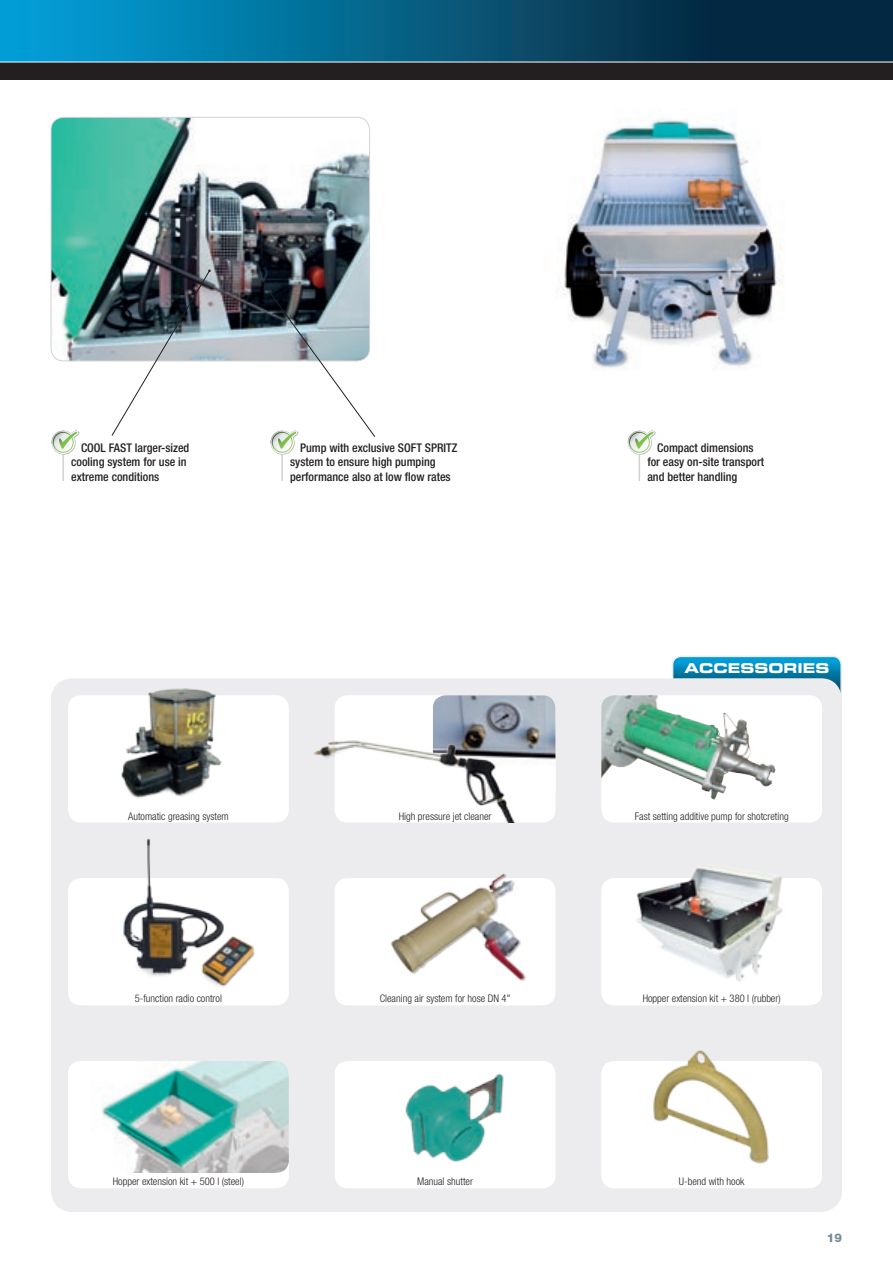
<style>
.page{position:relative;width:893px;height:1263px;background:#fff}
.page>*{position:absolute;margin:0;border:0;box-sizing:border-box;transform-origin:0 0}
.t1{font:13.5px "Eurostile LT Std Bold Ex 2";color:#fff}
.t2{font:500 condensed 12px/14.4px "Helvetica Neue LT Std";color:#231f20}
.t3{font:800 12px "Helvetica Neue LT Std";color:#738a95}
.t4{font:300 condensed 10.5px "Helvetica Neue LT Std";color:#231f20}
</style>
<div class="page">
<svg style="left:0;top:0;width:893px;height:62px;background:#065c80"></svg>
<div style="left:0;top:62px;width:893px;height:17px;background:#231f20"></div>
<hr style="left:0;top:62px;width:893px;height:1px;background:#fff">
<svg style="left:673px;top:656px;width:166px;height:32px;background:#0287b7"></svg>
<div style="left:672px;top:656px;width:170px;height:48px;border:2px solid #ececee;border-radius:9px"></div>
<div style="left:51px;top:678px;width:791px;height:534px;background:#ececee;border-radius:21px"></div>
<div style="left:335px;top:695px;width:220px;height:127px;background:#fff;border-radius:13px"></div>
<img style="left:563px;top:118px;width:221px;height:252px">
<hr style="left:62px;top:432px;width:2px;height:49px;background:#d1d2d4">
<div style="left:52px;top:431px;width:24px;height:23px;background:#bfc1c3;border-radius:12px"></div>
<svg style="left:51px;top:431px;width:24px;height:23px"></svg>
<svg style="left:53px;top:431px;width:26px;height:22px"></svg>
<hr style="left:639px;top:432px;width:1px;height:49px;background:#d1d2d4">
<svg style="left:628px;top:431px;width:24px;height:23px"></svg>
<svg style="left:629px;top:430px;width:27px;height:23px"></svg>
<div style="left:601px;top:878px;width:221px;height:127px;background:#fff;border-radius:13px"></div>
<div style="left:335px;top:878px;width:220px;height:127px;background:#fff;border-radius:13px"></div>
<div style="left:68px;top:878px;width:221px;height:127px;background:#fff;border-radius:13px"></div>
<div style="left:68px;top:695px;width:221px;height:127px;background:#fff;border-radius:13px"></div>
<div style="left:601px;top:695px;width:221px;height:127px;background:#fff;border-radius:13px"></div>
<div style="left:68px;top:1061px;width:221px;height:127px;background:#fff;border-radius:13px"></div>
<div style="left:335px;top:1061px;width:221px;height:127px;background:#fff;border-radius:13px"></div>
<div style="left:601px;top:1061px;width:221px;height:127px;background:#fff;border-radius:13px"></div>
<img style="left:653px;top:1050px;width:116px;height:114px">
<div style="left:392px;top:874px;width:147px;height:119px;background:#fff"></div>
<img style="left:391px;top:873px;width:139px;height:108px">
<img style="left:636px;top:866px;width:146px;height:116px">
<img style="left:123px;top:838px;width:132px;height:149px">
<img style="left:121px;top:688px;width:101px;height:110px">
<img style="left:51px;top:117px;width:319px;height:244px">
<div style="left:51px;top:117px;width:319px;height:244px;border:1px solid #d1d2d4;border-radius:13px"></div>
<hr style="left:281px;top:432px;width:2px;height:49px;background:#d1d2d4">
<svg style="left:264px;top:285px;width:111px;height:168px"></svg>
<svg style="left:111px;top:270px;width:99px;height:166px"></svg>
<img style="left:101px;top:1061px;width:188px;height:112px">
<img style="left:405px;top:1073px;width:99px;height:89px">
<img style="left:601px;top:695px;width:174px;height:105px">
<img style="left:433px;top:695px;width:122px;height:65px">
<img style="left:313px;top:727px;width:214px;height:95px">
<p class="t2" style="left:290px;top:440px;width:169px;text-indent:10px">Pump with exclusive SOFT SPRITZ system to ensure high pumping performance also at low flow rates</p>
<p class="t2" style="left:71px;top:440px;width:120px;text-indent:10px">COOL FAST larger-sized cooling system for use in extreme conditions</p>
<p class="t2" style="left:647px;top:440px;width:118px;text-indent:10px">Compact dimensions for easy on-site transport and better handling</p>
<p class="t1" style="left:684px;top:659px;width:147px">ACCESSORIES</p>
<p class="t4" style="left:128px;top:810px;width:102px">Automatic greasing system</p>
<p class="t4" style="left:399px;top:810px;width:94px">High pressure jet cleaner</p>
<p class="t4" style="left:635px;top:810px;width:155px">Fast setting additive pump for shotcreting</p>
<p class="t4" style="left:135px;top:993px;width:89px">5-function radio control</p>
<p class="t4" style="left:380px;top:993px;width:132px">Cleaning air system for hose DN 4"</p>
<p class="t4" style="left:643px;top:993px;width:139px">Hopper extension kit + 380 l (rubber)</p>
<p class="t4" style="left:113px;top:1175px;width:133px">Hopper extension kit + 500 l (steel)</p>
<p class="t4" style="left:417px;top:1175px;width:57px">Manual shutter</p>
<p class="t4" style="left:679px;top:1175px;width:67px">U-bend with hook</p>
<p class="t3" style="left:827px;top:1230px;width:17px">19</p>
</div>
